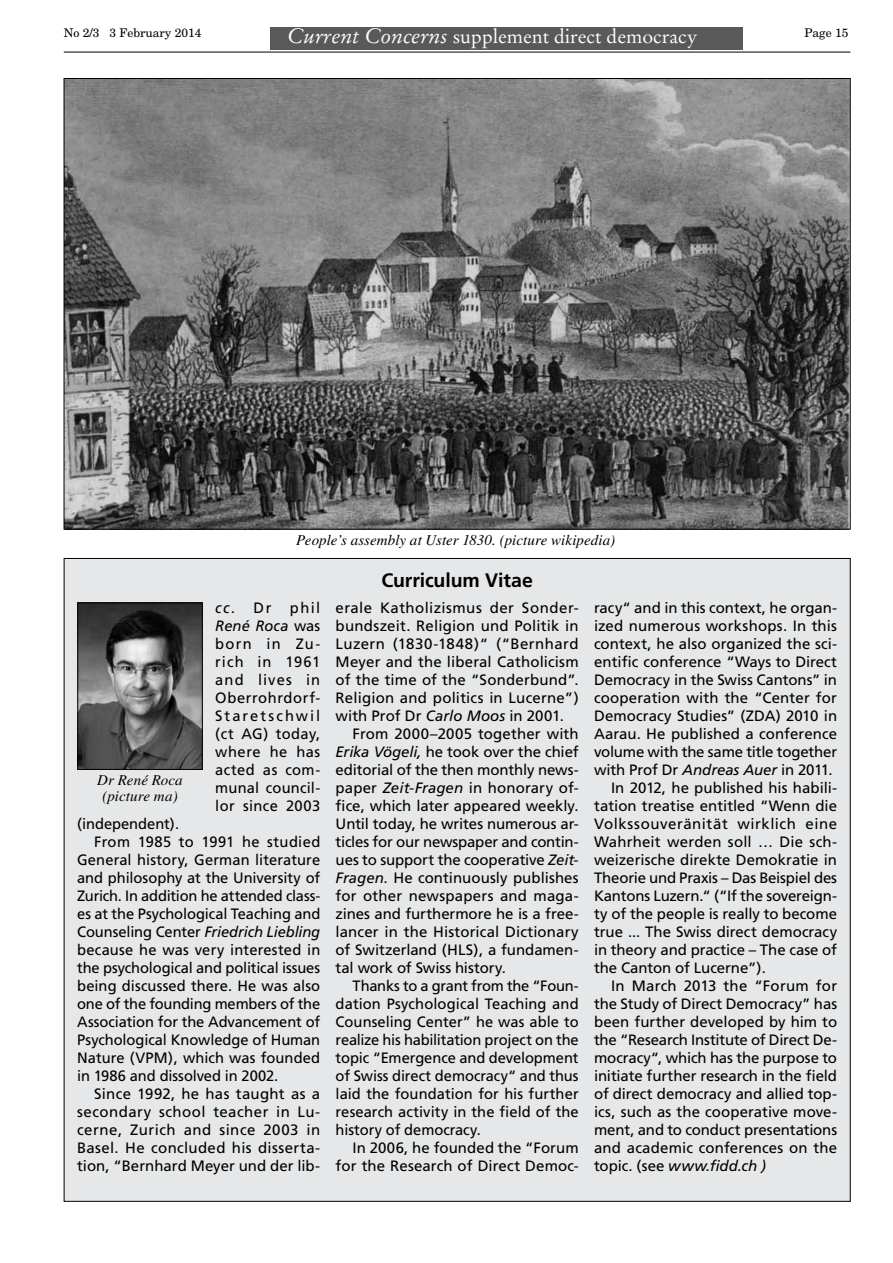
<style>
.page{position:relative;width:893px;height:1263px;background:#fff}
.page>*{position:absolute;margin:0;border:0;box-sizing:border-box;transform-origin:0 0}
.t1{font:19.5px "Stempel Garamond";color:#fff}
.t2{font:700 19.5px "Frutiger";letter-spacing:-.005em;color:#000}
.t3{font:15px/18px "Frutiger";color:#000;text-align:justify}
.t4{font:15px "Frutiger";letter-spacing:.03em;color:#000}
.t5{font:italic 15px/16.5px "Times";letter-spacing:.005em;color:#000;text-align:center}
.t6{font:italic 15px "Frutiger";letter-spacing:-.01em;color:#000}
.t7{font:15px "Frutiger";letter-spacing:.02em;color:#000}
.t8{font:15px "Frutiger";letter-spacing:-.02em;color:#000}
.t9{font:15px "Frutiger";letter-spacing:.025em;color:#000}
.t10{font:15px "Frutiger";letter-spacing:.035em;color:#000}
.t11{font:12px "New Century Schlbk";color:#000}
.s1{font-style:italic;font-size:21px}
.s2{font-style:italic}
.s3{font-style:normal}
</style>
<div class="page">
<hr style="left:64px;top:52px;width:786px;height:1px;background:#000">
<div style="left:270px;top:27px;width:472px;height:23px;background:#595959"></div>
<img style="left:66px;top:80px;width:782px;height:447px">
<div style="left:64px;top:558px;width:786px;height:643px;background:#e6e7e8"></div>
<img style="left:80px;top:605px;width:121px;height:163px">
<div style="left:78px;top:603px;width:125px;height:167px;border:1px solid #000"></div>
<p class="t11" style="left:64px;top:26px;width:139px">No 2/3 3 February 2014</p>
<h1 class="t1" style="left:287px;top:25px;width:412px"><span class="s1">Current Concerns</span> supplement direct democracy</h1>
<p class="t11" style="left:804px;top:26px;width:45px">Page 15</p>
<p class="t5" style="left:296px;top:532px;width:321px">People’s assembly at Uster 1830. (picture wikipedia)</p>
<h1 class="t2" style="left:381px;top:568px;width:153px">Curriculum Vitae</h1>
<p class="t3" style="left:215px;top:599px;width:107px"><span class="s2">cc.</span> Dr phil <span class="s2">René Roca</span> was born in Zu&shy;rich in 1961 and lives in Oberrohrdorf-Staretschwil (ct AG) today, where he has acted as com&shy;munal council&shy;lor since 2003</p>
<p class="t4" style="left:336px;top:599px;width:245px">erale Katholizismus der Sonder-</p>
<p class="t3" style="left:336px;top:617px;width:245px">bundszeit. Religion und Politik in</p>
<p class="t4" style="left:336px;top:635px;width:245px">Luzern (1830-1848)“ (“Bernhard</p>
<p class="t3" style="left:336px;top:653px;width:245px">Meyer and the liberal Catholicism</p>
<p class="t3" style="left:336px;top:671px;width:245px">of the time of the “Sonderbund”.</p>
<p class="t3" style="left:336px;top:689px;width:245px">Religion and politics in Lucerne”)</p>
<p class="t3" style="left:336px;top:707px;width:230px">with Prof Dr <span class="s2">Carlo Moos</span> in 2001.</p>
<p class="t3" style="left:353px;top:725px;width:228px">From 2000–2005 together with</p>
<p class="t3" style="left:336px;top:743px;width:245px"><span class="s2">Erika Vögeli,</span> he took over the chief</p>
<p class="t3" style="left:336px;top:761px;width:245px">editorial of the then monthly news-</p>
<p class="t3" style="left:336px;top:779px;width:245px">paper <span class="s2">Zeit-Fragen</span> in honorary of-</p>
<p class="t3" style="left:336px;top:797px;width:245px">fice, which later appeared weekly.</p>
<p class="t3" style="left:336px;top:815px;width:245px">Until today, he writes numerous ar-</p>
<p class="t3" style="left:336px;top:833px;width:245px">ticles for our newspaper and contin-</p>
<p class="t3" style="left:336px;top:851px;width:244px">ues to support the cooperative <span class="s2">Zeit-</span></p>
<p class="t3" style="left:336px;top:869px;width:245px"><span class="s2">Fragen.</span> He continuously publishes</p>
<p class="t3" style="left:336px;top:887px;width:245px">for other newspapers and maga-</p>
<p class="t3" style="left:336px;top:905px;width:245px">zines and furthermore he is a free-</p>
<p class="t3" style="left:336px;top:923px;width:245px">lancer in the Historical Dictionary</p>
<p class="t3" style="left:336px;top:941px;width:245px">of Switzerland (HLS), a fundamen-</p>
<p class="t3" style="left:336px;top:959px;width:172px">tal work of Swiss history.</p>
<p class="t3" style="left:353px;top:977px;width:228px">Thanks to a grant from the “Foun-</p>
<p class="t3" style="left:336px;top:995px;width:245px">dation Psychological Teaching and</p>
<p class="t3" style="left:336px;top:1013px;width:245px">Counseling Center” he was able to</p>
<p class="t3" style="left:336px;top:1031px;width:245px">realize his habilitation project on the</p>
<p class="t3" style="left:336px;top:1049px;width:245px">topic “Emergence and development</p>
<p class="t3" style="left:336px;top:1067px;width:245px">of Swiss direct democracy“ and thus</p>
<p class="t3" style="left:336px;top:1085px;width:245px">laid the foundation for his further</p>
<p class="t3" style="left:336px;top:1103px;width:245px">research activity in the field of the</p>
<p class="t3" style="left:336px;top:1121px;width:147px">history of democracy.</p>
<p class="t3" style="left:353px;top:1139px;width:228px">In 2006, he founded the “Forum</p>
<p class="t3" style="left:336px;top:1157px;width:245px">for the Research of Direct Democ-</p>
<p class="t3" style="left:594px;top:599px;width:245px">racy“ and in this context, he organ-</p>
<p class="t3" style="left:594px;top:617px;width:245px">ized numerous workshops. In this</p>
<p class="t3" style="left:594px;top:635px;width:245px">context, he also organized the sci-</p>
<p class="t3" style="left:594px;top:653px;width:245px">entific conference “Ways to Direct</p>
<p class="t3" style="left:594px;top:671px;width:245px">Democracy in the Swiss Cantons” in</p>
<p class="t3" style="left:594px;top:689px;width:244px">cooperation with the “Center for</p>
<p class="t3" style="left:594px;top:707px;width:245px">Democracy Studies” (ZDA) 2010 in</p>
<p class="t3" style="left:594px;top:725px;width:245px">Aarau. He published a conference</p>
<p class="t3" style="left:594px;top:743px;width:245px">volume with the same title together</p>
<p class="t3" style="left:594px;top:761px;width:240px">with Prof Dr <span class="s2">Andreas Auer</span> in 2011.</p>
<p class="t3" style="left:611px;top:779px;width:228px">In 2012, he published his habili-</p>
<p class="t3" style="left:594px;top:797px;width:245px">tation treatise entitled “Wenn die</p>
<p class="t10" style="left:594px;top:815px;width:245px">Volkssouveränität wirklich eine</p>
<p class="t3" style="left:594px;top:833px;width:245px">Wahrheit werden soll … Die sch-</p>
<p class="t3" style="left:594px;top:851px;width:245px">weizerische direkte Demokratie in</p>
<p class="t3" style="left:594px;top:869px;width:245px">Theorie und Praxis – Das Beispiel des</p>
<p class="t3" style="left:594px;top:887px;width:245px">Kantons Luzern.“ (“If the sovereign-</p>
<p class="t3" style="left:594px;top:905px;width:245px">ty of the people is really to become</p>
<p class="t3" style="left:594px;top:923px;width:245px">true ... The Swiss direct democracy</p>
<p class="t3" style="left:594px;top:941px;width:245px">in theory and practice – The case of</p>
<p class="t3" style="left:594px;top:959px;width:173px">the Canton of Lucerne”).</p>
<p class="t3" style="left:611px;top:977px;width:228px">In March 2013 the “Forum for</p>
<p class="t3" style="left:594px;top:995px;width:245px">the Study of Direct Democracy” has</p>
<p class="t3" style="left:594px;top:1013px;width:245px">been further developed by him to</p>
<p class="t8" style="left:594px;top:1031px;width:245px">the “Research Institute of Direct De-</p>
<p class="t3" style="left:594px;top:1049px;width:244px">mocracy“, which has the purpose to</p>
<p class="t3" style="left:594px;top:1067px;width:245px">initiate further research in the field</p>
<p class="t3" style="left:594px;top:1085px;width:245px">of direct democracy and allied top-</p>
<p class="t3" style="left:594px;top:1103px;width:245px">ics, such as the cooperative move-</p>
<p class="t3" style="left:594px;top:1121px;width:245px">ment, and to conduct presentations</p>
<p class="t3" style="left:594px;top:1139px;width:245px">and academic conferences on the</p>
<p class="t6" style="left:594px;top:1157px;width:174px"><span class="s3">topic. (see</span> www.fidd.ch )</p>
<p class="t5" style="left:97px;top:771px;width:87px">Dr René Roca (picture ma)</p>
<p class="t3" style="left:77px;top:815px;width:104px">(independent).</p>
<p class="t7" style="left:94px;top:833px;width:228px">From 1985 to 1991 he studied</p>
<p class="t3" style="left:77px;top:851px;width:245px">General history, German literature</p>
<p class="t3" style="left:77px;top:869px;width:245px">and philosophy at the University of</p>
<p class="t3" style="left:77px;top:887px;width:245px">Zurich. In addition he attended class-</p>
<p class="t3" style="left:77px;top:905px;width:245px">es at the Psychological Teaching and</p>
<p class="t6" style="left:77px;top:923px;width:245px"><span class="s3">Counseling Center</span> Friedrich Liebling</p>
<p class="t3" style="left:77px;top:941px;width:245px">because he was very interested in</p>
<p class="t3" style="left:77px;top:959px;width:245px">the psychological and political issues</p>
<p class="t3" style="left:77px;top:977px;width:245px">being discussed there. He was also</p>
<p class="t3" style="left:77px;top:995px;width:245px">one of the founding members of the</p>
<p class="t3" style="left:77px;top:1013px;width:245px">Association for the Advancement of</p>
<p class="t3" style="left:77px;top:1031px;width:245px">Psychological Knowledge of Human</p>
<p class="t3" style="left:77px;top:1049px;width:245px">Nature (VPM), which was founded</p>
<p class="t3" style="left:77px;top:1067px;width:203px">in 1986 and dissolved in 2002.</p>
<p class="t7" style="left:94px;top:1085px;width:227px">Since 1992, he has taught as a</p>
<p class="t4" style="left:77px;top:1103px;width:245px">secondary school teacher in Lu-</p>
<p class="t4" style="left:77px;top:1121px;width:245px">cerne, Zurich and since 2003 in</p>
<p class="t9" style="left:77px;top:1139px;width:245px">Basel. He concluded his disserta-</p>
<p class="t3" style="left:77px;top:1157px;width:245px">tion, “Bernhard Meyer und der lib-</p>
</div>
